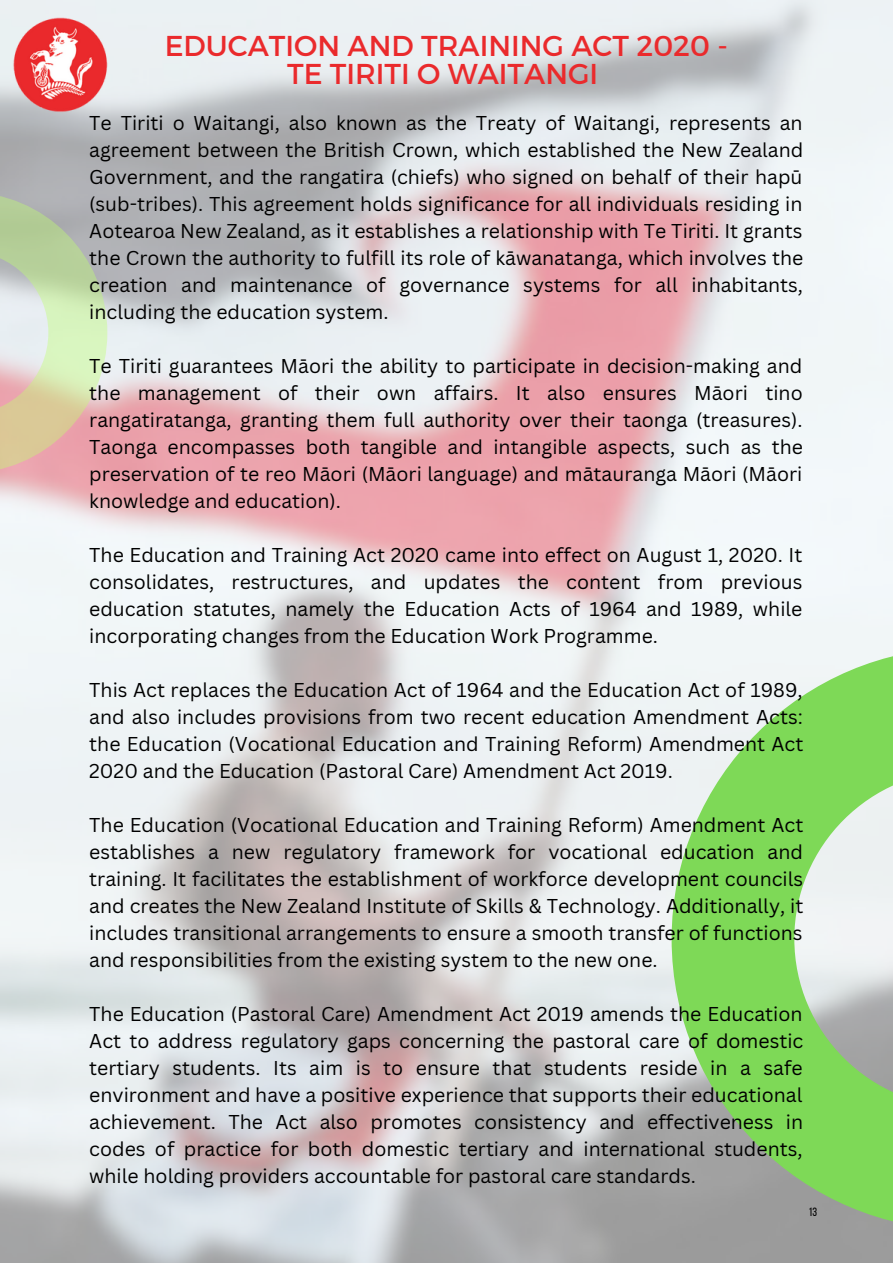
<style>
.page{position:relative;width:893px;height:1264px;background:#fff}
.page>*{position:absolute;margin:0;border:0;box-sizing:border-box;transform-origin:0 0}
.t1{font:28.65px/28px "Montserrat";color:#ea2a2c;text-align:center}
.t2{font:19.5px/27px "Canva Sans";color:#000;text-align:justify}
.t3{font:12px "Bebas Neue";color:#000}
</style>
<div class="page">
<svg style="left:671px;top:648px;width:221px;height:581px;background:#a3d68f"></svg>
<svg style="left:0;top:192px;width:107px;height:281px;background:#d0ceb3"></svg>
<img style="left:12px;top:18px;width:96px;height:94px">
<p class="t1" style="left:165px;top:30px;width:564px">EDUCATION AND TRAINING ACT 2020 -<br>TE TIRITI O WAITANGI</p>
<p class="t2" style="left:89px;top:109px;width:715px">Te Tiriti o Waitangi, also known as the Treaty of Waitangi, represents an agreement between the British Crown, which established the New Zealand Government, and the rangatira (chiefs) who signed on behalf of their hapū (sub-tribes). This agreement holds significance for all individuals residing in Aotearoa New Zealand, as it establishes a relationship with Te Tiriti. It grants the Crown the authority to fulfill its role of kāwanatanga, which involves the creation and maintenance of governance systems for all inhabitants, including the education system.</p>
<p class="t2" style="left:89px;top:352px;width:715px">Te Tiriti guarantees Māori the ability to participate in decision-making and the management of their own affairs. It also ensures Māori tino rangatiratanga, granting them full authority over their taonga (treasures).<br>Taonga encompasses both tangible and intangible aspects, such as the preservation of te reo Māori (Māori language) and mātauranga Māori (Māori knowledge and education).</p>
<p class="t2" style="left:89px;top:541px;width:714px">The Education and Training Act 2020 came into effect on August 1, 2020. It consolidates, restructures, and updates the content from previous education statutes, namely the Education Acts of 1964 and 1989, while incorporating changes from the Education Work Programme.</p>
<p class="t2" style="left:89px;top:676px;width:715px">This Act replaces the Education Act of 1964 and the Education Act of 1989, and also includes provisions from two recent education Amendment Acts: the Education (Vocational Education and Training Reform) Amendment Act 2020 and the Education (Pastoral Care) Amendment Act 2019.</p>
<p class="t2" style="left:89px;top:811px;width:715px">The Education (Vocational Education and Training Reform) Amendment Act establishes a new regulatory framework for vocational education and training. It facilitates the establishment of workforce development councils and creates the New Zealand Institute of Skills &amp; Technology. Additionally, it includes transitional arrangements to ensure a smooth transfer of functions and responsibilities from the existing system to the new one.</p>
<p class="t2" style="left:89px;top:999px;width:715px">The Education (Pastoral Care) Amendment Act 2019 amends the Education Act to address regulatory gaps concerning the pastoral care of domestic tertiary students. Its aim is to ensure that students reside in a safe environment and have a positive experience that supports their educational achievement. The Act also promotes consistency and effectiveness in codes of practice for both domestic tertiary and international students, while holding providers accountable for pastoral care standards.</p>
<p class="t3" style="left:808px;top:1207px;width:10px">13</p>
</div>
